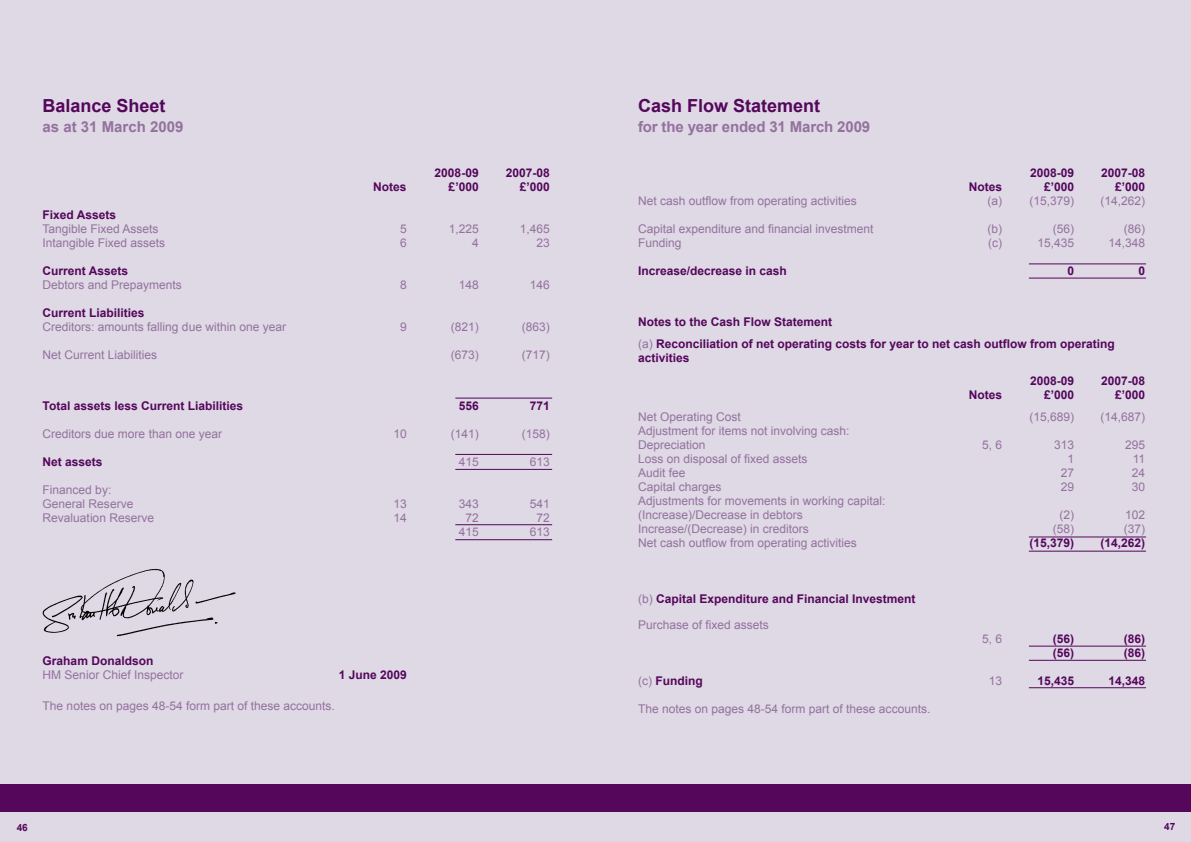
<style>
.page{position:relative;width:1191px;height:842px;background:#fff}
.page>*{position:absolute;margin:0;border:0;box-sizing:border-box;transform-origin:0 0}
.t1{font:700 18px "Arial";color:#54075b}
.t2{font:700 15px "Arial";letter-spacing:-.01em;color:#93729d}
.t3{font:12px/14px "Arial";color:#93729d}
.t4{font:700 12px/22.5px "Arial";color:#54075b}
.t5{font:700 10px "Arial";color:#54075b}
.s1{font-weight:400;color:#93729d}
</style>
<div class="page">
<div style="left:0;top:0;width:595px;height:842px;background:#dfd8e5"></div>
<div style="left:0;top:784px;width:595px;height:28px;background:#54075b"></div>
<div style="left:595px;top:0;width:596px;height:842px;background:#dfd8e5"></div>
<div style="left:595px;top:784px;width:596px;height:28px;background:#54075b"></div>
<hr style="left:455px;top:398px;width:97px;height:1px;background:#54075b">
<hr style="left:455px;top:524px;width:97px;height:1px;background:#54075b">
<hr style="left:455px;top:454px;width:97px;height:1px;background:#54075b">
<hr style="left:455px;top:539px;width:97px;height:1px;background:#54075b">
<hr style="left:455px;top:469px;width:97px;height:1px;background:#54075b">
<hr style="left:1029px;top:551px;width:117px;height:1px;background:#54075b">
<hr style="left:1029px;top:537px;width:117px;height:1px;background:#54075b">
<hr style="left:1029px;top:278px;width:117px;height:1px;background:#54075b">
<hr style="left:1029px;top:264px;width:117px;height:1px;background:#54075b">
<hr style="left:1029px;top:660px;width:117px;height:1px;background:#54075b">
<hr style="left:1029px;top:646px;width:117px;height:1px;background:#54075b">
<hr style="left:1029px;top:687px;width:117px;height:1px;background:#54075b">
<img style="left:42px;top:568px;width:194px;height:69px">
<h1 class="t1" style="left:43px;top:96px;width:125px">Balance Sheet</h1>
<p class="t2" style="left:43px;top:119px;width:142px">as at 31 March 2009</p>
<p class="t4" style="left:434px;top:162px;width:46px">2008‑09</p>
<p class="t4" style="left:505px;top:162px;width:46px">2007‑08</p>
<p class="t4" style="left:373px;top:176px;width:35px">Notes</p>
<p class="t4" style="left:448px;top:176px;width:32px">£’000</p>
<p class="t4" style="left:519px;top:176px;width:32px">£’000</p>
<p class="t4" style="left:43px;top:204px;width:75px">Fixed Assets</p>
<p class="t3" style="left:43px;top:222px;width:118px">Tangible Fixed Assets</p>
<p class="t3" style="left:400px;top:222px;width:8px">5</p>
<p class="t3" style="left:449px;top:222px;width:32px">1,225</p>
<p class="t3" style="left:520px;top:222px;width:32px">1,465</p>
<p class="t3" style="left:43px;top:236px;width:124px">Intangible Fixed assets</p>
<p class="t3" style="left:400px;top:236px;width:8px">6</p>
<p class="t3" style="left:472px;top:236px;width:8px">4</p>
<p class="t3" style="left:536px;top:236px;width:15px">23</p>
<p class="t4" style="left:43px;top:260px;width:87px">Current Assets</p>
<p class="t3" style="left:43px;top:278px;width:141px">Debtors and Prepayments</p>
<p class="t3" style="left:400px;top:278px;width:8px">8</p>
<p class="t3" style="left:459px;top:278px;width:22px">148</p>
<p class="t3" style="left:530px;top:278px;width:22px">146</p>
<p class="t4" style="left:43px;top:302px;width:104px">Current Liabilities</p>
<p class="t3" style="left:43px;top:320px;width:245px">Creditors: amounts falling due within one year</p>
<p class="t3" style="left:400px;top:320px;width:8px">9</p>
<p class="t3" style="left:451px;top:320px;width:30px">(821)</p>
<p class="t3" style="left:522px;top:320px;width:30px">(863)</p>
<p class="t3" style="left:43px;top:348px;width:116px">Net Current Liabilities</p>
<p class="t3" style="left:451px;top:348px;width:30px">(673)</p>
<p class="t3" style="left:522px;top:348px;width:30px">(717)</p>
<p class="t4" style="left:43px;top:394px;width:202px">Total assets less Current Liabilities</p>
<p class="t4" style="left:459px;top:394px;width:22px">556</p>
<p class="t4" style="left:530px;top:394px;width:22px">771</p>
<p class="t3" style="left:43px;top:427px;width:181px">Creditors due more than one year</p>
<p class="t3" style="left:393px;top:427px;width:15px">10</p>
<p class="t3" style="left:451px;top:427px;width:30px">(141)</p>
<p class="t3" style="left:522px;top:427px;width:30px">(158)</p>
<p class="t4" style="left:43px;top:450px;width:62px">Net assets</p>
<p class="t3" style="left:459px;top:455px;width:22px">415</p>
<p class="t3" style="left:530px;top:455px;width:22px">613</p>
<p class="t3" style="left:43px;top:483px;width:92px">Financed by:<br>General Reserve</p>
<p class="t3" style="left:393px;top:497px;width:15px">13</p>
<p class="t3" style="left:459px;top:497px;width:22px">343</p>
<p class="t3" style="left:530px;top:497px;width:22px">541</p>
<p class="t3" style="left:43px;top:511px;width:113px">Revaluation Reserve</p>
<p class="t3" style="left:393px;top:511px;width:15px">14</p>
<p class="t3" style="left:465px;top:511px;width:15px">72</p>
<p class="t3" style="left:536px;top:511px;width:15px">72</p>
<p class="t3" style="left:459px;top:525px;width:22px">415</p>
<p class="t3" style="left:530px;top:525px;width:22px">613</p>
<p class="t4" style="left:43px;top:649px;width:112px">Graham Donaldson</p>
<p class="t3" style="left:43px;top:668px;width:142px">HM Senior Chief Inspector</p>
<p class="t4" style="left:339px;top:663px;width:70px">1 June 2009</p>
<p class="t3" style="left:43px;top:699px;width:294px">The notes on pages 48-54 form part of these accounts.</p>
<h1 class="t1" style="left:638px;top:96px;width:184px">Cash Flow Statement</h1>
<p class="t2" style="left:638px;top:119px;width:234px">for the year ended 31 March 2009</p>
<p class="t4" style="left:1030px;top:162px;width:46px">2008‑09</p>
<p class="t4" style="left:1101px;top:162px;width:46px">2007‑08</p>
<p class="t4" style="left:968px;top:176px;width:35px">Notes</p>
<p class="t4" style="left:1044px;top:176px;width:32px">£’000</p>
<p class="t4" style="left:1115px;top:176px;width:32px">£’000</p>
<p class="t3" style="left:638px;top:194px;width:220px">Net cash outflow from operating activities</p>
<p class="t3" style="left:987px;top:194px;width:88px">(a) (15,379)</p>
<p class="t3" style="left:1100px;top:194px;width:46px">(14,262)</p>
<p class="t3" style="left:638px;top:222px;width:237px">Capital expenditure and financial investment</p>
<p class="t3" style="left:987px;top:222px;width:16px">(b)</p>
<p class="t3" style="left:1052px;top:222px;width:23px">(56)</p>
<p class="t3" style="left:1123px;top:222px;width:23px">(86)</p>
<p class="t3" style="left:638px;top:236px;width:45px">Funding</p>
<p class="t3" style="left:988px;top:236px;width:15px">(c)</p>
<p class="t3" style="left:1037px;top:236px;width:38px">15,435</p>
<p class="t3" style="left:1108px;top:236px;width:38px">14,348</p>
<p class="t4" style="left:638px;top:260px;width:150px">Increase/decrease in cash</p>
<p class="t4" style="left:1067px;top:260px;width:8px">0</p>
<p class="t4" style="left:1138px;top:260px;width:8px">0</p>
<p class="t4" style="left:638px;top:310px;width:478px">Notes to the Cash Flow Statement<br><span class="s1">(a)</span> Reconciliation of net operating costs for year to net cash outflow from operating</p>
<p class="t4" style="left:638px;top:347px;width:53px">activities</p>
<p class="t4" style="left:1030px;top:369px;width:46px">2008‑09</p>
<p class="t4" style="left:1101px;top:369px;width:46px">2007‑08</p>
<p class="t4" style="left:968px;top:383px;width:35px">Notes</p>
<p class="t4" style="left:1044px;top:383px;width:32px">£’000</p>
<p class="t4" style="left:1115px;top:383px;width:32px">£’000</p>
<p class="t3" style="left:638px;top:410px;width:104px">Net Operating Cost</p>
<p class="t3" style="left:1029px;top:410px;width:46px">(15,689)</p>
<p class="t3" style="left:1100px;top:410px;width:46px">(14,687)</p>
<p class="t3" style="left:638px;top:424px;width:213px">Adjustment for items not involving cash:<br>Depreciation</p>
<p class="t3" style="left:982px;top:438px;width:22px">5, 6</p>
<p class="t3" style="left:1054px;top:438px;width:22px">313</p>
<p class="t3" style="left:1125px;top:438px;width:22px">295</p>
<p class="t3" style="left:638px;top:452px;width:171px">Loss on disposal of fixed assets</p>
<p class="t3" style="left:1067px;top:452px;width:8px">1</p>
<p class="t3" style="left:1132px;top:452px;width:14px">11</p>
<p class="t3" style="left:638px;top:466px;width:49px">Audit fee</p>
<p class="t3" style="left:1060px;top:466px;width:15px">27</p>
<p class="t3" style="left:1131px;top:466px;width:15px">24</p>
<p class="t3" style="left:638px;top:480px;width:85px">Capital charges</p>
<p class="t3" style="left:1060px;top:480px;width:15px">29</p>
<p class="t3" style="left:1131px;top:480px;width:15px">30</p>
<p class="t3" style="left:638px;top:494px;width:249px">Adjustments for movements in working capital: (Increase)/Decrease in debtors</p>
<p class="t3" style="left:1059px;top:508px;width:16px">(2)</p>
<p class="t3" style="left:1125px;top:508px;width:22px">102</p>
<p class="t3" style="left:638px;top:522px;width:172px">Increase/(Decrease) in creditors</p>
<p class="t3" style="left:1053px;top:522px;width:23px">(58)</p>
<p class="t3" style="left:1124px;top:522px;width:23px">(37)</p>
<p class="t3" style="left:638px;top:536px;width:220px">Net cash outflow from operating activities</p>
<p class="t4" style="left:1029px;top:532px;width:46px">(15,379)</p>
<p class="t4" style="left:1100px;top:532px;width:46px">(14,262)</p>
<p class="t4" style="left:638px;top:587px;width:279px;line-height:25.3px"><span class="s1">(b)</span> Capital Expenditure and Financial Investment<br><span class="s1">Purchase of fixed assets</span></p>
<p class="t3" style="left:982px;top:632px;width:22px">5, 6</p>
<p class="t4" style="left:1053px;top:627px;width:23px">(56)</p>
<p class="t4" style="left:1124px;top:627px;width:23px">(86)</p>
<p class="t4" style="left:1053px;top:641px;width:23px">(56)</p>
<p class="t4" style="left:1124px;top:641px;width:23px">(86)</p>
<p class="t4" style="left:638px;top:669px;width:66px"><span class="s1">(c)</span> Funding</p>
<p class="t3" style="left:988px;top:674px;width:15px">13</p>
<p class="t4" style="left:1037px;top:669px;width:38px">15,435</p>
<p class="t4" style="left:1108px;top:669px;width:38px">14,348</p>
<p class="t3" style="left:638px;top:702px;width:294px">The notes on pages 48-54 form part of these accounts.</p>
<p class="t5" style="left:17px;top:822px;width:13px">46</p>
<p class="t5" style="left:1164px;top:821px;width:13px">47</p>
</div>
